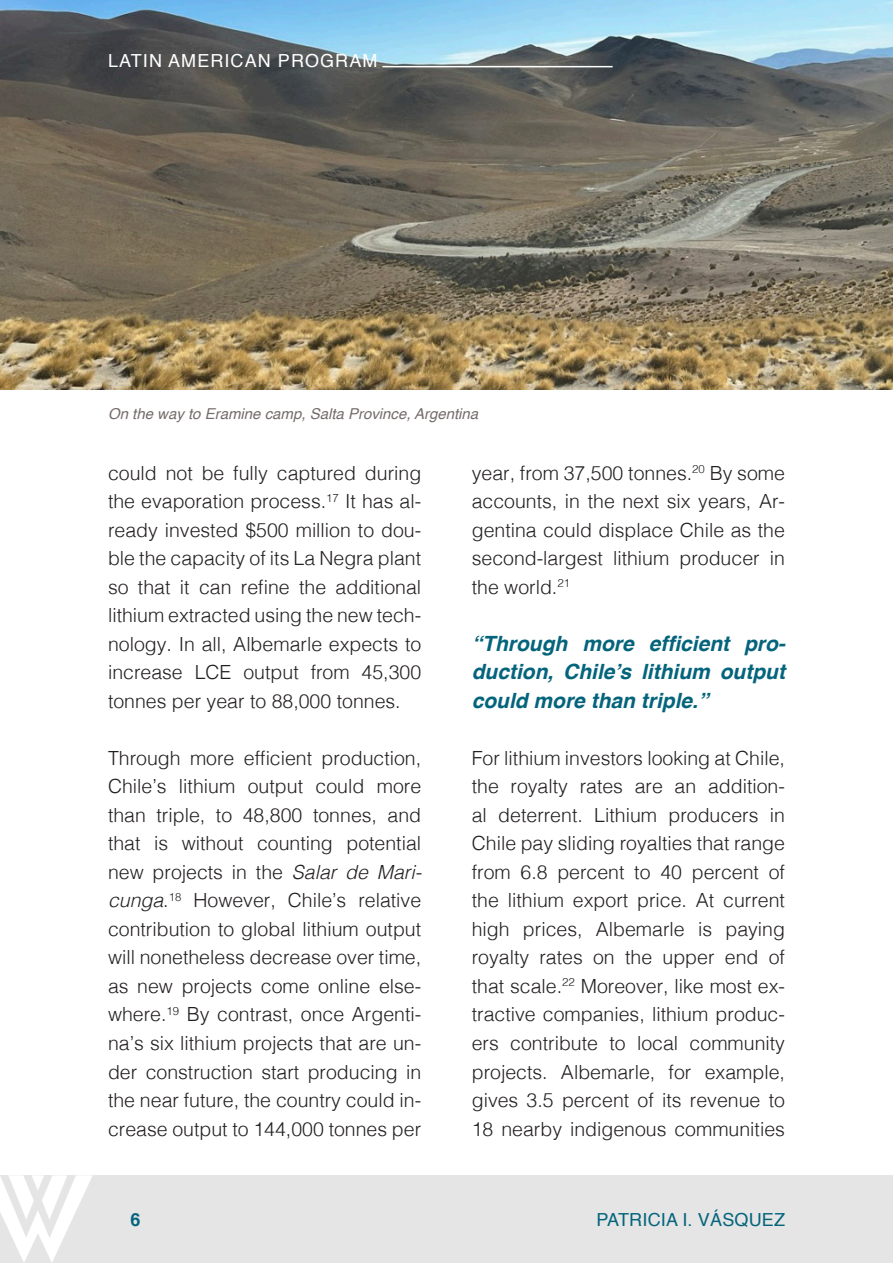
<style>
.page{position:relative;width:893px;height:1263px;background:#fff}
.page>*{position:absolute;margin:0;border:0;box-sizing:border-box;transform-origin:0 0}
.t1{font:italic 700 21px/28.5px "Helvetica";color:#04647c;text-align:justify}
.t2{font:300 19.5px/28.5px "Helvetica";color:#231f20;text-align:justify}
.t3{font:18px "Helvetica";letter-spacing:.06em;color:#fff}
.t4{font:18px "Helvetica";letter-spacing:.01em;color:#04647c}
.t5{font:700 18px "Helvetica";color:#04647c}
.t6{font:italic 15px "Helvetica";color:#746c6a}
.s1{font-style:italic}
</style>
<div class="page">
<img style="left:0;top:0;width:893px;height:389px">
<div style="left:0;top:1176px;width:893px;height:87px;background:#e5e5e5"></div>
<img style="left:0;top:1176px;width:92px;height:86px">
<hr style="left:382px;top:66px;width:231px;height:1px;background:#fff">
<p class="t3" style="left:108px;top:47px;width:271px">LATIN AMERICAN PROGRAM</p>
<p class="t6" style="left:108px;top:402px;width:372px">On the way to Eramine camp, Salta Province, Argentina</p>
<p class="t2" style="left:108px;top:457px;width:315px">could not be fully captured during the evaporation process.<sup>17</sup> It has al&shy;ready invested $500 million to dou&shy;ble the capacity of its La Negra plant so that it can refine the additional lithium extracted using the new tech&shy;nology. In all, Albemarle expects to increase LCE output from 45,300 tonnes per year to 88,000 tonnes.</p>
<p class="t2" style="left:108px;top:742px;width:315px">Through more efficient production, Chile’s lithium output could more than triple, to 48,800 tonnes, and that is without counting potential new projects in the <span class="s1">Salar de Mari&shy;cunga</span>.<sup>18</sup> However, Chile’s relative contribution to global lithium output will nonetheless decrease over time, as new projects come online else&shy;where.<sup>19</sup> By contrast, once Argenti&shy;na’s six lithium projects that are un&shy;der construction start producing in the near future, the country could in&shy;crease output to 144,000 tonnes per</p>
<p class="t2" style="left:472px;top:457px;width:315px">year, from 37,500 tonnes.<sup>20</sup> By some accounts, in the next six years, Ar&shy;gentina could displace Chile as the second-largest lithium producer in the world.<sup>21</sup></p>
<p class="t1" style="left:472px;top:629px;width:316px">“Through more efficient pro&shy;duction, Chile’s lithium output could more than triple.”</p>
<p class="t2" style="left:472px;top:742px;width:315px">For lithium investors looking at Chile, the royalty rates are an addition&shy;al deterrent. Lithium producers in Chile pay sliding royalties that range from 6.8 percent to 40 percent of the lithium export price. At current high prices, Albemarle is paying royalty rates on the upper end of that scale.<sup>22</sup> Moreover, like most ex&shy;tractive companies, lithium produc&shy;ers contribute to local community projects. Albemarle, for example, gives 3.5 percent of its revenue to 18 nearby indigenous communities</p>
<p class="t5" style="left:130px;top:1205px;width:12px">6</p>
<p class="t4" style="left:596px;top:1206px;width:190px">PATRICIA I. VÁSQUEZ</p>
</div>
